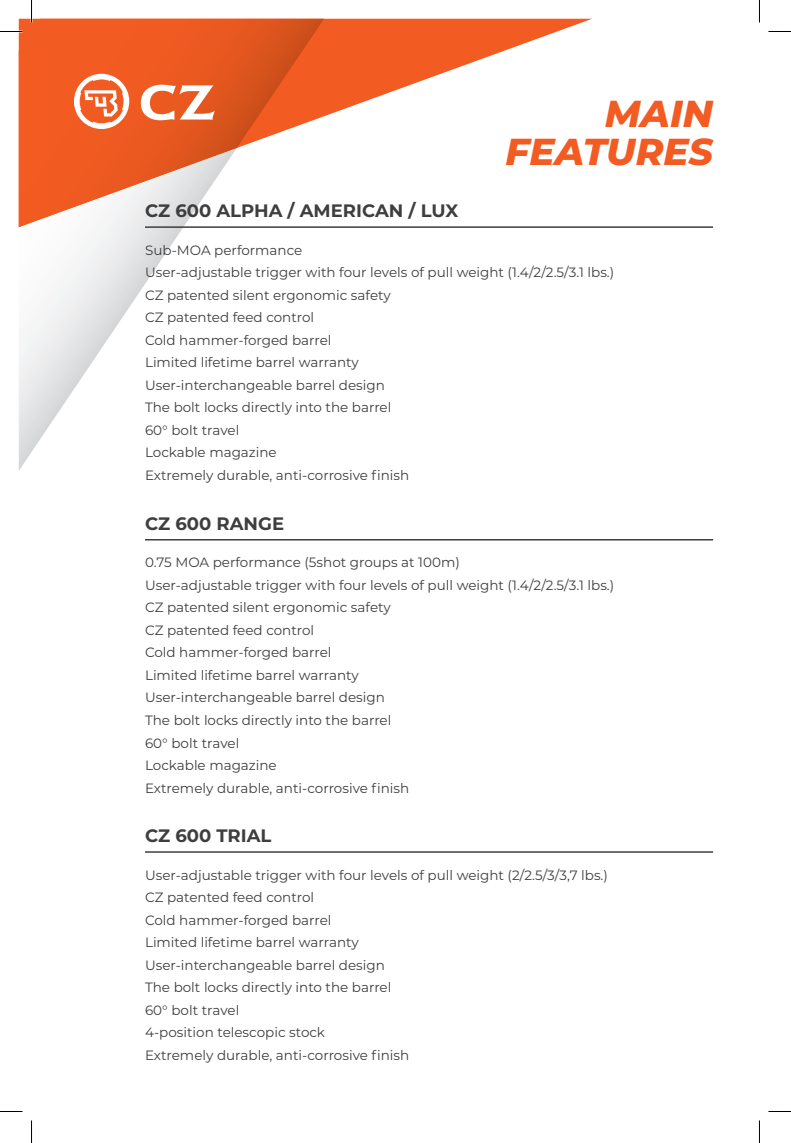
<style>
.page{position:relative;width:791px;height:1143px;background:#fff}
.page>*{position:absolute;margin:0;border:0;box-sizing:border-box;transform-origin:0 0}
.t1{font:italic 800 37.5px/37.5px "Montserrat";color:#f25b21;text-align:right}
.t2{font:700 18px "Montserrat";color:#3e3e3f}
.t3{font:13.5px/22.5px "Montserrat";color:#3e3e3f}
</style>
<div class="page">
<svg style="left:324px;top:19px;width:268px;height:98px"></svg>
<svg style="left:19px;top:227px;width:164px;height:243px"></svg>
<svg style="left:19px;top:19px;width:305px;height:208px"></svg>
<svg style="left:141px;top:85px;width:73px;height:35px"></svg>
<svg style="left:74px;top:74px;width:55px;height:55px"></svg>
<hr style="left:145px;top:226px;width:567px;height:2px;background:#3e3e3f">
<hr style="left:145px;top:539px;width:567px;height:2px;background:#3e3e3f">
<hr style="left:145px;top:851px;width:567px;height:2px;background:#3e3e3f">
<svg style="left:0;top:31px;width:22px;height:1px"></svg>
<svg style="left:768px;top:31px;width:22px;height:1px"></svg>
<svg style="left:0;top:1111px;width:22px;height:1px"></svg>
<svg style="left:768px;top:1111px;width:22px;height:1px"></svg>
<svg style="left:31px;top:0;width:1px;height:22px"></svg>
<svg style="left:31px;top:1120px;width:1px;height:23px"></svg>
<h1 class="t1" style="left:505px;top:93px;width:209px">MAIN<br>FEATURES</h1>
<h2 class="t2" style="left:145px;top:198px;width:314px">CZ 600 ALPHA / AMERICAN / LUX</h2>
<p class="t3" style="left:145px;top:238px;width:470px">Sub-MOA performance<br>User-adjustable trigger with four levels of pull weight (1.4/2/2.5/3.1 lbs.)<br>CZ patented silent ergonomic safety<br>CZ patented feed control<br>Cold hammer-forged barrel<br>Limited lifetime barrel warranty<br>User-interchangeable barrel design<br>The bolt locks directly into the barrel<br>60° bolt travel<br>Lockable magazine<br>Extremely durable, anti-corrosive finish</p>
<h2 class="t2" style="left:145px;top:510px;width:140px">CZ 600 RANGE</h2>
<p class="t3" style="left:145px;top:551px;width:470px">0.75 MOA performance (5shot groups at 100m)<br>User-adjustable trigger with four levels of pull weight (1.4/2/2.5/3.1 lbs.)<br>CZ patented silent ergonomic safety<br>CZ patented feed control<br>Cold hammer-forged barrel<br>Limited lifetime barrel warranty<br>User-interchangeable barrel design<br>The bolt locks directly into the barrel<br>60° bolt travel<br>Lockable magazine<br>Extremely durable, anti-corrosive finish</p>
<h2 class="t2" style="left:145px;top:822px;width:128px">CZ 600 TRIAL</h2>
<p class="t3" style="left:145px;top:863px;width:464px">User-adjustable trigger with four levels of pull weight (2/2.5/3/3,7 lbs.)<br>CZ patented feed control<br>Cold hammer-forged barrel<br>Limited lifetime barrel warranty<br>User-interchangeable barrel design<br>The bolt locks directly into the barrel<br>60° bolt travel<br>4-position telescopic stock<br>Extremely durable, anti-corrosive finish</p>
</div>
